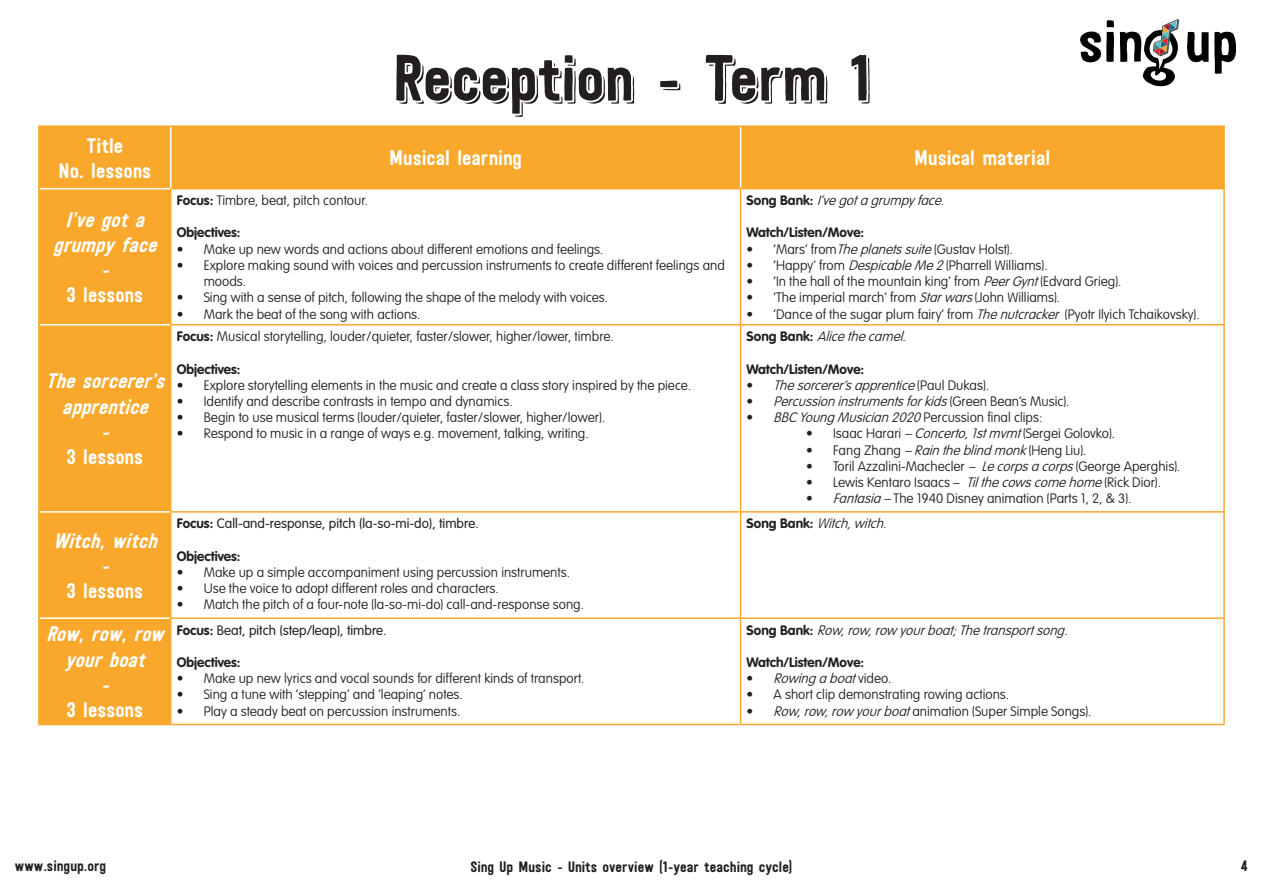
<style>
.page{position:relative;width:1263px;height:893px;background:#fff}
.page>*{position:absolute;margin:0;border:0;box-sizing:border-box;transform-origin:0 0}
.t1{font:64.5px "Festivo LC Basic R Shadow";color:#231f20}
.t2{font:21px "Festivo LC Basic";color:#fff}
.t3{font:italic 21px/25.2px "Festivo LC Basic";color:#fff;text-align:center}
.t4{font:15px "Festivo LC Basic";color:#231f20}
.t5{font:100 13.5px/16.2px "VAG Rounded Std";color:#231f20}
.t6{font:italic 100 13.5px "VAG Rounded Std";color:#231f20}
.t7{font:700 13.5px "VAG Rounded Std";color:#231f20}
.t8{font:300 13.5px "VAG Rounded Std";color:#231f20}
.s1{font-weight:700}
.s2{font-weight:700;font-style:normal}
.s3{font-style:italic}
.s4{font-style:normal}
</style>
<div class="page">
<img style="left:1080px;top:19px;width:157px;height:68px">
<div style="left:40px;top:127px;width:130px;height:597px;background:#faa82c"></div>
<div style="left:171px;top:127px;width:1052px;height:61px;background:#faa82c"></div>
<hr style="left:40px;top:511px;width:130px;height:2px;background:#fff">
<hr style="left:740px;top:127px;width:1px;height:61px;background:#fff">
<hr style="left:40px;top:188px;width:130px;height:1px;background:#fff">
<hr style="left:40px;top:324px;width:130px;height:1px;background:#fff">
<hr style="left:740px;top:617px;width:485px;height:2px;background:#faa82c">
<hr style="left:170px;top:188px;width:570px;height:1px;background:#faa82c">
<hr style="left:170px;top:189px;width:1px;height:135px;background:#faa82c">
<hr style="left:740px;top:188px;width:485px;height:1px;background:#faa82c">
<hr style="left:740px;top:189px;width:1px;height:135px;background:#faa82c">
<hr style="left:170px;top:324px;width:570px;height:1px;background:#faa82c">
<hr style="left:170px;top:325px;width:1px;height:186px;background:#faa82c">
<hr style="left:740px;top:324px;width:485px;height:1px;background:#faa82c">
<hr style="left:740px;top:325px;width:1px;height:186px;background:#faa82c">
<hr style="left:740px;top:511px;width:485px;height:2px;background:#faa82c">
<hr style="left:170px;top:511px;width:570px;height:2px;background:#faa82c">
<hr style="left:170px;top:513px;width:1px;height:104px;background:#faa82c">
<hr style="left:740px;top:513px;width:1px;height:104px;background:#faa82c">
<hr style="left:40px;top:617px;width:130px;height:2px;background:#fff">
<hr style="left:38px;top:125px;width:133px;height:2px;background:#faa82c">
<hr style="left:38px;top:127px;width:2px;height:62px;background:#faa82c">
<hr style="left:171px;top:125px;width:569px;height:2px;background:#faa82c">
<hr style="left:740px;top:125px;width:485px;height:2px;background:#faa82c">
<hr style="left:1223px;top:127px;width:2px;height:61px;background:#faa82c">
<hr style="left:38px;top:189px;width:2px;height:136px;background:#faa82c">
<hr style="left:1223px;top:189px;width:2px;height:135px;background:#faa82c">
<hr style="left:38px;top:325px;width:2px;height:187px;background:#faa82c">
<hr style="left:1223px;top:325px;width:2px;height:186px;background:#faa82c">
<hr style="left:38px;top:512px;width:2px;height:106px;background:#faa82c">
<hr style="left:1223px;top:513px;width:2px;height:104px;background:#faa82c">
<hr style="left:38px;top:618px;width:2px;height:106px;background:#faa82c">
<hr style="left:1223px;top:619px;width:2px;height:105px;background:#faa82c">
<hr style="left:38px;top:724px;width:133px;height:1px;background:#faa82c">
<hr style="left:740px;top:724px;width:485px;height:1px;background:#faa82c">
<hr style="left:170px;top:617px;width:570px;height:2px;background:#faa82c">
<hr style="left:170px;top:619px;width:1px;height:105px;background:#faa82c">
<hr style="left:740px;top:619px;width:1px;height:105px;background:#faa82c">
<hr style="left:171px;top:724px;width:569px;height:1px;background:#faa82c">
<p class="t2" style="left:87px;top:133px;width:38px">Title</p>
<p class="t2" style="left:58px;top:158px;width:94px">No. lessons</p>
<p class="t3" style="left:53px;top:206px;width:111px">I’vegota grumpyface</p>
<p class="t3" style="left:101px;top:257px;width:16px">-</p>
<p class="t2" style="left:66px;top:282px;width:78px">3 lessons</p>
<p class="t3" style="left:46px;top:368px;width:127px">Thesorcerer’s apprentice</p>
<p class="t3" style="left:101px;top:418px;width:16px">-</p>
<p class="t2" style="left:66px;top:444px;width:78px">3 lessons</p>
<p class="t3" style="left:53px;top:527px;width:112px">Witch,witch</p>
<p class="t3" style="left:101px;top:552px;width:16px">-</p>
<p class="t2" style="left:66px;top:578px;width:78px">3 lessons</p>
<p class="t3" style="left:46px;top:621px;width:126px">Row,row,row yourboat</p>
<p class="t3" style="left:101px;top:671px;width:16px">-</p>
<p class="t2" style="left:66px;top:697px;width:78px">3 lessons</p>
<p class="t1" style="left:392px;top:39px;width:480px">Reception - Term 1</p>
<p class="t2" style="left:389px;top:145px;width:134px">Musical learning</p>
<p class="t2" style="left:914px;top:145px;width:138px">Musical material</p>
<p class="t5" style="left:177px;top:193px;width:193px"><span class="s1">Focus:</span> Timbre, beat, pitch contour.</p>
<p class="t7" style="left:177px;top:225px;width:65px">Objectives:</p>
<p class="t5" style="left:177px;top:241px;width:428px">• Make up new words and actions about different emotions and feelings.</p>
<p class="t5" style="left:204px;top:257px;width:523px;text-indent:-27px">• Explore making sound with voices and percussion instruments to create different feelings and moods.</p>
<p class="t5" style="left:177px;top:290px;width:433px">• Sing with a sense of pitch, following the shape of the melody with voices.</p>
<p class="t5" style="left:177px;top:306px;width:245px">• Mark the beat of the song with actions.</p>
<p class="t5" style="left:177px;top:329px;width:439px"><span class="s1">Focus:</span> Musical storytelling, louder/quieter, faster/slower, higher/lower, timbre.</p>
<p class="t7" style="left:177px;top:361px;width:65px">Objectives:</p>
<p class="t5" style="left:177px;top:377px;width:516px">• Explore storytelling elements in the music and create a class story inspired by the piece.</p>
<p class="t5" style="left:177px;top:394px;width:337px">• Identify and describe contrasts in tempo and dynamics.</p>
<p class="t5" style="left:177px;top:410px;width:430px">• Begin to use musical terms (louder/quieter, faster/slower, higher/lower).</p>
<p class="t5" style="left:177px;top:426px;width:413px">• Respond to music in a range of ways e.g. movement, talking, writing.</p>
<p class="t8" style="left:177px;top:516px;width:303px"><span class="s1">Focus:</span> Call-and-response, pitch (la-so-mi-do), timbre.</p>
<p class="t7" style="left:177px;top:548px;width:65px">Objectives:</p>
<p class="t5" style="left:177px;top:564px;width:395px">• Make up a simple accompaniment using percussion instruments.</p>
<p class="t5" style="left:177px;top:581px;width:324px">• Use the voice to adopt different roles and characters.</p>
<p class="t5" style="left:177px;top:597px;width:409px">• Match the pitch of a four-note (la-so-mi-do) call-and-response song.</p>
<p class="t8" style="left:177px;top:622px;width:211px"><span class="s1">Focus:</span> Beat, pitch (step/leap), timbre.</p>
<p class="t7" style="left:177px;top:654px;width:65px">Objectives:</p>
<p class="t5" style="left:177px;top:671px;width:409px">• Make up new lyrics and vocal sounds for different kinds of transport.</p>
<p class="t5" style="left:177px;top:687px;width:288px">• Sing a tune with ‘stepping’ and ‘leaping’ notes.</p>
<p class="t5" style="left:177px;top:703px;width:285px">• Play a steady beat on percussion instruments.</p>
<p class="t6" style="left:746px;top:193px;width:203px"><span class="s2">S o n g B a n k :</span> I’vegotagrumpyface.</p>
<p class="t7" style="left:746px;top:225px;width:119px">Watch/Listen/Move:</p>
<p class="t5" style="left:746px;top:241px;width:268px">• ‘Mars’ from<span class="s3">Theplanetssuite</span>(Gustav Holst).</p>
<p class="t5" style="left:746px;top:257px;width:303px">• ‘Happy’ from <span class="s3">DespicableMe2</span>(Pharrell Williams).</p>
<p class="t5" style="left:746px;top:274px;width:376px">• ‘In the hall of the mountain king’ from <span class="s3">PeerGynt</span>(Edvard Grieg).</p>
<p class="t5" style="left:746px;top:290px;width:315px">• ‘The imperial march’ from <span class="s3">Starwars</span>(John Williams).</p>
<p class="t5" style="left:746px;top:306px;width:454px">• ‘Dance of the sugar plum fairy’ from <span class="s3">Thenutcracker</span> (Pyotr Ilyich Tchaikovsky).</p>
<p class="t6" style="left:746px;top:329px;width:165px"><span class="s2">S o n g B a n k :</span> Alicethecamel.</p>
<p class="t7" style="left:746px;top:361px;width:119px">Watch/Listen/Move:</p>
<p class="t6" style="left:746px;top:377px;width:244px"><span class="s4">•</span> Thesorcerer’sapprentice<span class="s4">( P a u l D u k a s ) .</span></p>
<p class="t6" style="left:746px;top:393px;width:324px"><span class="s4">•</span> Percussioninstrumentsforkids<span class="s4">( G r e e n B e a n ’ s M u s i c ) .</span></p>
<p class="t5" style="left:746px;top:410px;width:297px">• <span class="s3">BBCYoungMusician2020</span>Percussion final clips:</p>
<p class="t5" style="left:806px;top:426px;width:311px">• Isaac Harari <span class="s3">–Concerto,1stmvmt</span>(Sergei Golovko).</p>
<p class="t5" style="left:806px;top:442px;width:282px">• Fang Zhang <span class="s3">–Raintheblindmonk</span>(Heng Liu).</p>
<p class="t5" style="left:806px;top:458px;width:376px">• Toril Azzalini-Machecler <span class="s3">– Lecorpsacorps</span>(George Aperghis).</p>
<p class="t5" style="left:806px;top:475px;width:356px">• Lewis Kentaro Isaacs – <span class="s3">Tilthecowscomehome</span>(Rick Dior).</p>
<p class="t5" style="left:806px;top:491px;width:327px">• <span class="s3">Fantasia–</span>The 1940 Disney animation (Parts 1, 2, &amp; 3).</p>
<p class="t6" style="left:746px;top:516px;width:146px"><span class="s2">S o n g B a n k :</span> Witch,witch.</p>
<p class="t6" style="left:746px;top:622px;width:327px"><span class="s2">S o n g B a n k :</span> Row,row,row yourboat;Thetransportsong.</p>
<p class="t7" style="left:746px;top:654px;width:119px">Watch/Listen/Move:</p>
<p class="t6" style="left:746px;top:671px;width:146px"><span class="s4">•</span> Rowingaboat<span class="s4">v i d e o .</span></p>
<p class="t5" style="left:746px;top:687px;width:264px">• A short clip demonstrating rowing actions.</p>
<p class="t5" style="left:746px;top:703px;width:346px">• <span class="s3">Row,row,row yourboat</span>animation (Super Simple Songs).</p>
<p class="t4" style="left:15px;top:857px;width:93px">www.singup.org</p>
<p class="t4" style="left:470px;top:858px;width:324px">Sing Up Music - Units overview (1-year teaching cycle)</p>
<p class="t4" style="left:1241px;top:857px;width:8px">4</p>
</div>
